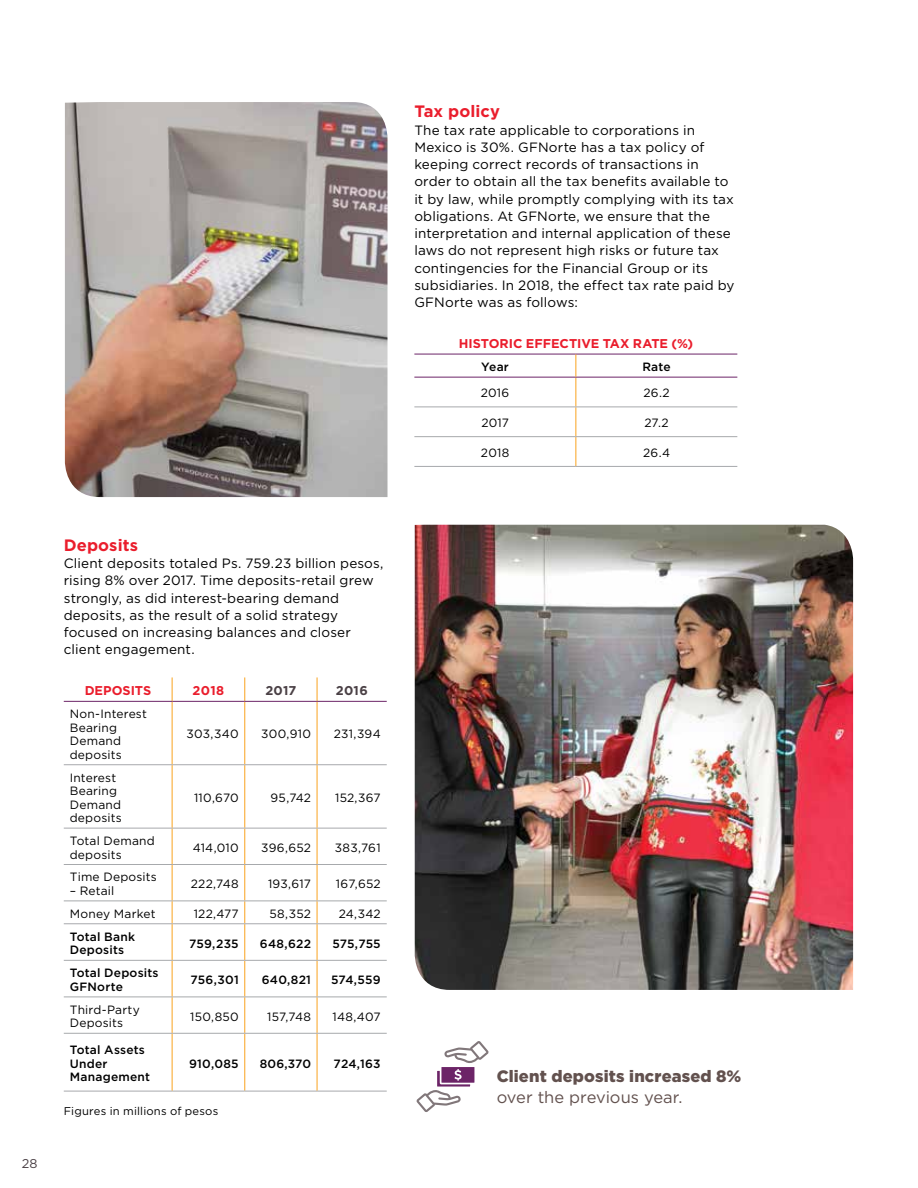
<style>
.page{position:relative;width:918px;height:1188px;background:#fff}
.page>*{position:absolute;margin:0;border:0;box-sizing:border-box;transform-origin:0 0}
.t1{font:900 16.5px "Gotham";letter-spacing:.01em;color:#62514e}
.t2{font:16.5px "Gotham";letter-spacing:-.005em;color:#62514e}
.t3{font:700 16.5px "Gotham";letter-spacing:.005em;color:#ea1d2c}
.t4{font:13.5px/17.2px "Gotham";letter-spacing:.01em;color:#000}
.t5{font:700 12.75px "Gotham";color:#ea1d2c}
.t6{font:700 12.75px "Gotham";letter-spacing:.02em;color:#4a4045}
.t7{font:12.75px "Gotham";color:#4a4045}
.t8{font:12px/13.5px "Gotham";letter-spacing:.02em;color:#000}
.t9{font:500 12px/13.5px "Gotham";letter-spacing:.02em;color:#000}
.t10{font:11.25px "Gotham";letter-spacing:.015em;color:#000}
</style>
<div class="page">
<hr style="left:244px;top:702px;width:1px;height:62px;background:#faa31e">
<hr style="left:244px;top:765px;width:1px;height:63px;background:#faa31e">
<hr style="left:244px;top:828px;width:1px;height:36px;background:#faa31e">
<hr style="left:244px;top:865px;width:1px;height:36px;background:#faa31e">
<svg style="left:244px;top:902px;width:1px;height:21px"></svg>
<hr style="left:244px;top:924px;width:1px;height:36px;background:#faa31e">
<hr style="left:244px;top:961px;width:1px;height:36px;background:#faa31e">
<hr style="left:244px;top:997px;width:1px;height:36px;background:#faa31e">
<hr style="left:244px;top:1034px;width:1px;height:57px;background:#faa31e">
<hr style="left:172px;top:764px;width:73px;height:1px;background:#a7a9ac">
<hr style="left:245px;top:764px;width:72px;height:1px;background:#a7a9ac">
<hr style="left:172px;top:828px;width:73px;height:1px;background:#a7a9ac">
<hr style="left:245px;top:828px;width:72px;height:1px;background:#a7a9ac">
<hr style="left:172px;top:864px;width:73px;height:1px;background:#a7a9ac">
<hr style="left:245px;top:864px;width:72px;height:1px;background:#a7a9ac">
<hr style="left:172px;top:901px;width:73px;height:1px;background:#a7a9ac">
<hr style="left:245px;top:901px;width:72px;height:1px;background:#a7a9ac">
<hr style="left:172px;top:923px;width:73px;height:1px;background:#a7a9ac">
<hr style="left:245px;top:923px;width:72px;height:1px;background:#a7a9ac">
<hr style="left:172px;top:960px;width:73px;height:1px;background:#a7a9ac">
<hr style="left:245px;top:960px;width:72px;height:1px;background:#a7a9ac">
<hr style="left:172px;top:997px;width:73px;height:1px;background:#a7a9ac">
<hr style="left:245px;top:997px;width:72px;height:1px;background:#a7a9ac">
<hr style="left:172px;top:1033px;width:73px;height:1px;background:#a7a9ac">
<hr style="left:245px;top:1033px;width:72px;height:1px;background:#a7a9ac">
<hr style="left:172px;top:1091px;width:73px;height:1px;background:#a7a9ac">
<hr style="left:245px;top:1091px;width:72px;height:1px;background:#a7a9ac">
<svg style="left:244px;top:677px;width:1px;height:24px"></svg>
<hr style="left:172px;top:701px;width:73px;height:1px;background:#6c2467">
<hr style="left:245px;top:701px;width:72px;height:1px;background:#6c2467">
<svg style="left:172px;top:677px;width:1px;height:24px"></svg>
<hr style="left:172px;top:702px;width:1px;height:62px;background:#faa31e">
<hr style="left:172px;top:765px;width:1px;height:63px;background:#faa31e">
<hr style="left:172px;top:828px;width:1px;height:36px;background:#faa31e">
<hr style="left:172px;top:865px;width:1px;height:36px;background:#faa31e">
<svg style="left:172px;top:901px;width:1px;height:22px"></svg>
<hr style="left:172px;top:924px;width:1px;height:36px;background:#faa31e">
<hr style="left:172px;top:961px;width:1px;height:36px;background:#faa31e">
<hr style="left:172px;top:997px;width:1px;height:36px;background:#faa31e">
<hr style="left:172px;top:1034px;width:1px;height:57px;background:#faa31e">
<hr style="left:64px;top:701px;width:108px;height:1px;background:#6c2467">
<hr style="left:64px;top:764px;width:108px;height:1px;background:#a7a9ac">
<hr style="left:64px;top:828px;width:108px;height:1px;background:#a7a9ac">
<hr style="left:64px;top:864px;width:108px;height:1px;background:#a7a9ac">
<hr style="left:64px;top:901px;width:108px;height:1px;background:#a7a9ac">
<hr style="left:64px;top:923px;width:108px;height:1px;background:#a7a9ac">
<hr style="left:64px;top:960px;width:108px;height:1px;background:#a7a9ac">
<hr style="left:64px;top:997px;width:108px;height:1px;background:#a7a9ac">
<hr style="left:64px;top:1033px;width:108px;height:1px;background:#a7a9ac">
<hr style="left:64px;top:1091px;width:108px;height:1px;background:#a7a9ac">
<svg style="left:317px;top:677px;width:1px;height:24px"></svg>
<hr style="left:317px;top:702px;width:1px;height:62px;background:#faa31e">
<hr style="left:317px;top:765px;width:1px;height:63px;background:#faa31e">
<hr style="left:317px;top:828px;width:1px;height:36px;background:#faa31e">
<hr style="left:317px;top:865px;width:1px;height:36px;background:#faa31e">
<svg style="left:317px;top:902px;width:1px;height:21px"></svg>
<hr style="left:317px;top:924px;width:1px;height:36px;background:#faa31e">
<hr style="left:317px;top:961px;width:1px;height:36px;background:#faa31e">
<hr style="left:317px;top:997px;width:1px;height:36px;background:#faa31e">
<hr style="left:317px;top:1034px;width:1px;height:57px;background:#faa31e">
<hr style="left:317px;top:701px;width:70px;height:1px;background:#6c2467">
<hr style="left:317px;top:764px;width:70px;height:1px;background:#a7a9ac">
<hr style="left:317px;top:828px;width:70px;height:1px;background:#a7a9ac">
<hr style="left:317px;top:864px;width:70px;height:1px;background:#a7a9ac">
<hr style="left:317px;top:901px;width:70px;height:1px;background:#a7a9ac">
<hr style="left:317px;top:923px;width:70px;height:1px;background:#a7a9ac">
<hr style="left:317px;top:960px;width:70px;height:1px;background:#a7a9ac">
<hr style="left:317px;top:997px;width:70px;height:1px;background:#a7a9ac">
<hr style="left:317px;top:1033px;width:70px;height:1px;background:#a7a9ac">
<hr style="left:317px;top:1091px;width:70px;height:1px;background:#a7a9ac">
<hr style="left:414px;top:407px;width:162px;height:1px;background:#a7a9ac">
<hr style="left:576px;top:407px;width:161px;height:1px;background:#a7a9ac">
<hr style="left:414px;top:436px;width:162px;height:1px;background:#a7a9ac">
<hr style="left:576px;top:436px;width:161px;height:1px;background:#a7a9ac">
<hr style="left:414px;top:466px;width:162px;height:1px;background:#a7a9ac">
<hr style="left:576px;top:466px;width:161px;height:1px;background:#a7a9ac">
<hr style="left:414px;top:354px;width:162px;height:1px;background:#6c2467">
<hr style="left:576px;top:354px;width:161px;height:1px;background:#6c2467">
<hr style="left:414px;top:377px;width:162px;height:1px;background:#6c2467">
<hr style="left:576px;top:377px;width:161px;height:1px;background:#6c2467">
<svg style="left:575px;top:354px;width:1px;height:112px"></svg>
<img style="left:65px;top:102px;width:323px;height:395px">
<img style="left:415px;top:525px;width:438px;height:465px">
<svg style="left:416px;top:1041px;width:73px;height:71px"></svg>
<p class="t3" style="left:414px;top:102px;width:87px">Tax policy</p>
<p class="t4" style="left:414px;top:121px;width:322px">The tax rate applicable to corporations in Mexico is 30%. GFNorte has a tax policy of keeping correct records of transactions in order to obtain all the tax benefits available to it by law, while promptly complying with its tax obligations. At GFNorte, we ensure that the interpretation and internal application of these laws do not represent high risks or future tax contingencies for the Financial Group or its subsidiaries. In 2018, the effect tax rate paid by GFNorte was as follows:</p>
<p class="t5" style="left:459px;top:336px;width:236px">HISTORIC EFFECTIVE TAX RATE (%)</p>
<p class="t9" style="left:481px;top:360px;width:29px">Year</p>
<p class="t9" style="left:642px;top:360px;width:30px">Rate</p>
<p class="t8" style="left:481px;top:386px;width:30px">2016</p>
<p class="t8" style="left:643px;top:386px;width:28px">26.2</p>
<p class="t8" style="left:481px;top:416px;width:29px">2017</p>
<p class="t8" style="left:644px;top:416px;width:26px">27.2</p>
<p class="t8" style="left:481px;top:446px;width:30px">2018</p>
<p class="t8" style="left:643px;top:446px;width:28px">26.4</p>
<p class="t7" style="left:22px;top:1156px;width:17px">28</p>
<p class="t3" style="left:64px;top:536px;width:76px">Deposits</p>
<p class="t4" style="left:64px;top:555px;width:321px">Client deposits totaled Ps. 759.23 billion pesos, rising 8% over 2017. Time deposits-retail grew strongly, as did interest-bearing demand deposits, as the result of a solid strategy focused on increasing balances and closer client engagement.</p>
<p class="t5" style="left:85px;top:683px;width:68px">DEPOSITS</p>
<p class="t5" style="left:193px;top:683px;width:33px">2018</p>
<p class="t6" style="left:265px;top:683px;width:33px">2017</p>
<p class="t6" style="left:336px;top:683px;width:33px">2016</p>
<p class="t8" style="left:70px;top:707px;width:79px">Non-Interest<br>Bearing<br>Demand deposits</p>
<p class="t8" style="left:187px;top:727px;width:54px">303,340</p>
<p class="t8" style="left:261px;top:727px;width:51px">300,910</p>
<p class="t8" style="left:334px;top:727px;width:49px">231,394</p>
<p class="t8" style="left:70px;top:770px;width:54px">Interest<br>Bearing<br>Demand deposits</p>
<p class="t8" style="left:194px;top:791px;width:46px">110,670</p>
<p class="t8" style="left:271px;top:791px;width:42px">95,742</p>
<p class="t8" style="left:335px;top:791px;width:47px">152,367</p>
<p class="t8" style="left:70px;top:834px;width:87px">Total Demand deposits</p>
<p class="t8" style="left:193px;top:841px;width:47px">414,010</p>
<p class="t8" style="left:261px;top:841px;width:51px">396,652</p>
<p class="t8" style="left:335px;top:841px;width:47px">383,761</p>
<p class="t8" style="left:70px;top:870px;width:89px">Time Deposits</p>
<p class="t8" style="left:70px;top:884px;width:46px">– Retail</p>
<p class="t8" style="left:191px;top:877px;width:50px">222,748</p>
<p class="t8" style="left:268px;top:877px;width:45px">193,617</p>
<p class="t8" style="left:336px;top:877px;width:46px">167,652</p>
<p class="t8" style="left:70px;top:907px;width:87px">Money Market</p>
<p class="t8" style="left:194px;top:907px;width:47px">122,477</p>
<p class="t8" style="left:270px;top:907px;width:43px">58,352</p>
<p class="t8" style="left:339px;top:907px;width:43px">24,342</p>
<p class="t9" style="left:70px;top:930px;width:67px">Total Bank<br>Deposits</p>
<p class="t9" style="left:189px;top:936px;width:51px">759,235</p>
<p class="t9" style="left:260px;top:936px;width:53px">648,622</p>
<p class="t9" style="left:332px;top:936px;width:50px">575,755</p>
<p class="t9" style="left:70px;top:966px;width:90px">Total Deposits<br>GFNorte</p>
<p class="t9" style="left:191px;top:973px;width:50px">756,301</p>
<p class="t9" style="left:262px;top:973px;width:51px">640,821</p>
<p class="t9" style="left:331px;top:973px;width:51px">574,559</p>
<p class="t8" style="left:70px;top:1003px;width:72px">Third-Party<br>Deposits</p>
<p class="t8" style="left:190px;top:1009px;width:50px">150,850</p>
<p class="t8" style="left:267px;top:1009px;width:45px">157,748</p>
<p class="t8" style="left:333px;top:1009px;width:50px">148,407</p>
<p class="t9" style="left:70px;top:1043px;width:82px">Total Assets<br>Under<br>Management</p>
<p class="t9" style="left:189px;top:1057px;width:51px">910,085</p>
<p class="t9" style="left:260px;top:1057px;width:53px">806,370</p>
<p class="t9" style="left:334px;top:1057px;width:49px">724,163</p>
<p class="t10" style="left:64px;top:1105px;width:156px">Figures in millions of pesos</p>
<p class="t1" style="left:497px;top:1067px;width:246px">Client deposits increased 8%</p>
<p class="t2" style="left:497px;top:1088px;width:187px">over the previous year.</p>
</div>
